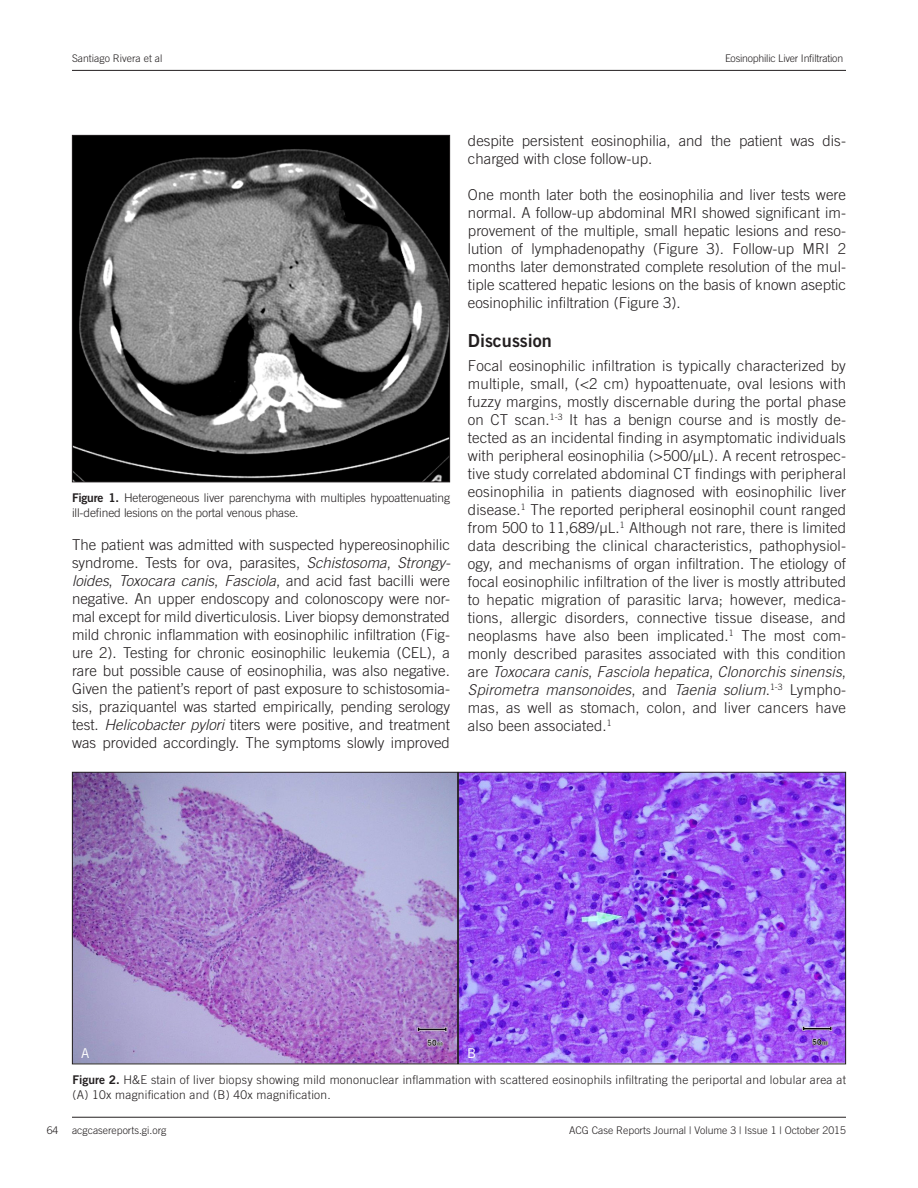
<style>
.page{position:relative;width:918px;height:1188px;background:#fff}
.page>*{position:absolute;margin:0;border:0;box-sizing:border-box;transform-origin:0 0}
.t1{font:18px "Trade Gothic LT Std Bd 2";color:#231f20}
.CRJ_Paragraph_Style{font:300 15px/18px "Trade Gothic LT Std";color:#231f20;text-align:justify}
.t2{font:13.5px "Trade Gothic LT Std";color:#fff}
.t3{font:300 12px/14.4px "Trade Gothic LT Std";letter-spacing:.02em;color:#231f20}
.t4{font:300 12px/14.4px "Trade Gothic LT Std";letter-spacing:-.01em;color:#231f20}
.t5{font:300 10.5px "Trade Gothic LT Std";color:#231f20}
.t6{font:300 10.5px "Trade Gothic LT Std";letter-spacing:-.02em;color:#231f20}
.s1{font-family:"Trade Gothic LT Std Bd 2";font-weight:400}
.s2{font-style:italic}
</style>
<div class="page">
<hr style="left:72px;top:70px;width:774px;height:1px;background:#231f20">
<hr style="left:72px;top:1117px;width:774px;height:1px;background:#231f20">
<img style="left:74px;top:137px;width:374px;height:343px">
<div style="left:72px;top:135px;width:378px;height:347px;border:1px solid #231f20"></div>
<img style="left:74px;top:774px;width:770px;height:288px">
<div style="left:72px;top:772px;width:386px;height:292px;border:1px solid #231f20"></div>
<div style="left:458px;top:772px;width:388px;height:292px;border:1px solid #231f20"></div>
<p class="t5" style="left:72px;top:52px;width:92px">Santiago Rivera et al</p>
<p class="t6" style="left:725px;top:52px;width:120px">Eosinophilic Liver Infiltration</p>
<p class="t4" style="left:72px;top:491px;width:380px"><span class="s1">Figure 1.</span> Heterogeneous liver parenchyma with multiples hypoattenuating ill-defined lesions on the portal venous phase.</p>
<p class="CRJ_Paragraph_Style" style="left:72px;top:535px;width:380px">The patient was admitted with suspected hypereosinophilic syndrome. Tests for ova, parasites, <span class="s2">Schistosoma</span>, <span class="s2">Strongy&shy;loides</span>, <span class="s2">Toxocara canis</span>, <span class="s2">Fasciola</span>, and acid fast bacilli were negative. An upper endoscopy and colonoscopy were nor&shy;mal except for mild diverticulosis. Liver biopsy demonstrated mild chronic inflammation with eosinophilic infiltration (Fig&shy;ure 2). Testing for chronic eosinophilic leukemia (CEL), a rare but possible cause of eosinophilia, was also negative.<br>Given the patient’s report of past exposure to schistosomia&shy;sis, praziquantel was started empirically, pending serology test. <span class="s2">Helicobacter pylori</span> titers were positive, and treatment was provided accordingly. The symptoms slowly improved</p>
<p class="CRJ_Paragraph_Style" style="left:468px;top:131px;width:380px">despite persistent eosinophilia, and the patient was dis&shy;charged with close follow-up.</p>
<p class="CRJ_Paragraph_Style" style="left:468px;top:185px;width:380px">One month later both the eosinophilia and liver tests were normal. A follow-up abdominal MRI showed significant im&shy;provement of the multiple, small hepatic lesions and reso&shy;lution of lymphadenopathy (Figure 3). Follow-up MRI 2 months later demonstrated complete resolution of the mul&shy;tiple scattered hepatic lesions on the basis of known aseptic eosinophilic infiltration (Figure 3).</p>
<p class="t1" style="left:468px;top:330px;width:86px">Discussion</p>
<p class="CRJ_Paragraph_Style" style="left:468px;top:357px;width:380px">Focal eosinophilic infiltration is typically characterized by multiple, small, (&lt;2 cm) hypoattenuate, oval lesions with fuzzy margins, mostly discernable during the portal phase on CT scan.<sup>1-3</sup> It has a benign course and is mostly de&shy;tected as an incidental finding in asymptomatic individuals with peripheral eosinophilia (&gt;500/µL). A recent retrospec&shy;tive study correlated abdominal CT findings with peripheral eosinophilia in patients diagnosed with eosinophilic liver disease.<sup>1</sup> The reported peripheral eosinophil count ranged from 500 to 11,689/µL.<sup>1</sup> Although not rare, there is limited data describing the clinical characteristics, pathophysiol&shy;ogy, and mechanisms of organ infiltration. The etiology of focal eosinophilic infiltration of the liver is mostly attributed to hepatic migration of parasitic larva; however, medica&shy;tions, allergic disorders, connective tissue disease, and neoplasms have also been implicated.<sup>1</sup> The most com&shy;monly described parasites associated with this condition are <span class="s2">Toxocara canis</span>, <span class="s2">Fasciola hepatica</span>, <span class="s2">Clonorchis sinensis</span>, <span class="s2">Spirometra mansonoides</span>, and <span class="s2">Taenia solium</span>.<sup>1-3</sup> Lympho&shy;mas, as well as stomach, colon, and liver cancers have also been associated.<sup>1</sup></p>
<p class="t5" style="left:47px;top:1124px;width:13px">64</p>
<p class="t2" style="left:81px;top:1045px;width:10px">A</p>
<p class="t2" style="left:467px;top:1045px;width:11px">B</p>
<p class="t3" style="left:73px;top:1073px;width:775px"><span class="s1">Figure 2.</span> H&amp;E stain of liver biopsy showing mild mononuclear inflammation with scattered eosinophils infiltrating the periportal and lobular area at (A) 10x magnification and (B) 40x magnification.</p>
<p class="t5" style="left:72px;top:1124px;width:96px">acgcasereports.gi.org</p>
<p class="t5" style="left:569px;top:1124px;width:278px">ACG Case Reports Journal | Volume 3 | Issue 1 | October 2015</p>
</div>
